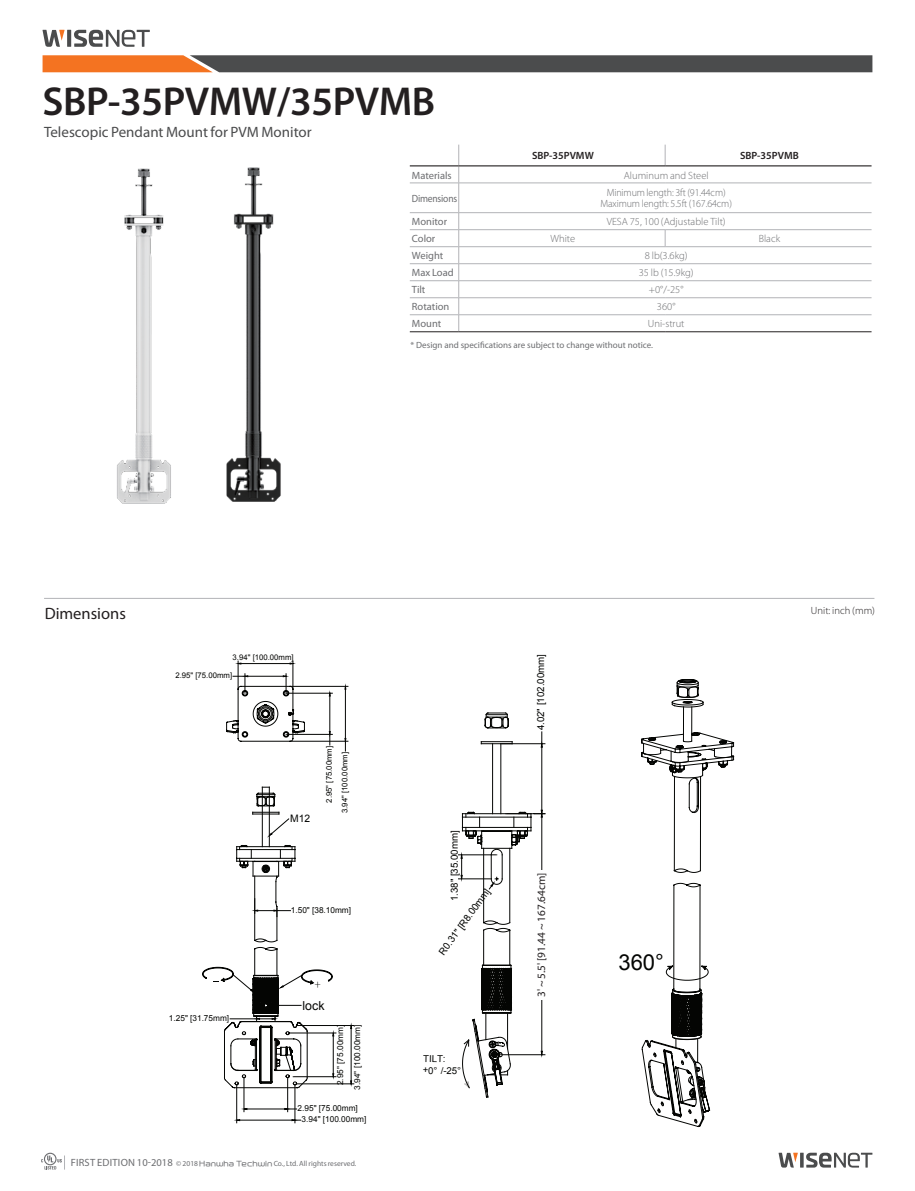
<style>
.page{position:relative;width:915px;height:1191px;background:#fff}
.page>*{position:absolute;margin:0;border:0;box-sizing:border-box;transform-origin:0 0}
.t1{font:600 40.5px "Myriad Pro";letter-spacing:-.01em;color:#231f20}
.t2{font:22.05px "Arial";color:#040503}
.t3{font:16.5px "Myriad Pro";color:#231f20}
.t4{font:15px "Myriad Pro";color:#4b4c4d}
.t5{font:12.6px "Sim Sun";color:#040503}
.t6{font:12.45px "Arial";color:#040503}
.t7{font:11.25px "Myriad Pro";color:#231f20}
.t8{font:300 10.5px "Myriad Pro";color:#6c6d70}
.t9{font:300 10.5px/10.5px "Myriad Pro";color:#6c6d70;text-align:center;scale:.95 1}
.t10{font:10.5px "Myriad Pro";color:#6c6d70}
.t11{font:600 10.5px "Myriad Pro";color:#231f20}
.t12{font:300 10.5px "Myriad Pro";color:#231f20}
.t13{font:10.5px "Myriad Pro";letter-spacing:-.02em;color:#6c6d70;scale:.91 1}
.t14{font:10.35px "Arial";color:#040503}
.t15{font:9.75px "Arial";color:#040503}
.t16{font:9.6px/11.6px "Arial";color:#040503}
.t17{font:9px "Myriad Pro";color:#6c6d70}
.t18{font:8.25px/17.2px "Arial";color:#040503;text-align:center}
.t19{font:7.8px/15.6px "Arial";color:#040503}
.t20{font:7.5px "Myriad Pro";color:#6c6d70}
.s1{font-size:10.5px}
.s2{font-family:"Hanwha L"}
.s3{font-family:"Adobe Song Std";font-weight:300}
</style>
<div class="page">
<svg style="left:226px;top:661px;width:122px;height:90px"></svg>
<svg style="left:202px;top:787px;width:152px;height:336px"></svg>
<svg style="left:458px;top:712px;width:87px;height:385px"></svg>
<svg style="left:641px;top:679px;width:92px;height:447px"></svg>
<svg style="left:43px;top:55px;width:829px;height:17px;background:#6e5749"></svg>
<hr style="left:44px;top:598px;width:830px;height:1px;background:#b2b3b7">
<svg style="left:67px;top:30px;width:4px;height:17px"></svg>
<svg style="left:74px;top:30px;width:76px;height:17px"></svg>
<svg style="left:42px;top:30px;width:23px;height:17px"></svg>
<svg style="left:799px;top:1152px;width:4px;height:15px"></svg>
<svg style="left:806px;top:1152px;width:66px;height:15px"></svg>
<svg style="left:778px;top:1152px;width:19px;height:15px"></svg>
<svg style="left:41px;top:1152px;width:24px;height:17px"></svg>
<img style="left:226px;top:167px;width:55px;height:335px">
<img style="left:117px;top:169px;width:54px;height:334px">
<div style="left:520px;top:870px;width:41px;height:129px;background:#fff"></div>
<hr style="left:409px;top:183px;width:49px;height:1px;background:#b2b3b7">
<hr style="left:409px;top:229px;width:49px;height:1px;background:#b2b3b7">
<hr style="left:409px;top:246px;width:49px;height:1px;background:#b2b3b7">
<hr style="left:409px;top:263px;width:49px;height:1px;background:#b2b3b7">
<hr style="left:409px;top:280px;width:49px;height:1px;background:#b2b3b7">
<hr style="left:409px;top:297px;width:49px;height:1px;background:#b2b3b7">
<hr style="left:409px;top:314px;width:49px;height:1px;background:#b2b3b7">
<hr style="left:409px;top:212px;width:49px;height:1px;background:#b2b3b7">
<svg style="left:458px;top:145px;width:1px;height:186px"></svg>
<hr style="left:409px;top:331px;width:49px;height:1px;background:#231f20">
<hr style="left:458px;top:331px;width:207px;height:1px;background:#231f20">
<hr style="left:665px;top:331px;width:206px;height:1px;background:#231f20">
<svg style="left:664px;top:145px;width:1px;height:20px"></svg>
<svg style="left:664px;top:230px;width:1px;height:16px"></svg>
<hr style="left:458px;top:183px;width:207px;height:1px;background:#b2b3b7">
<hr style="left:665px;top:183px;width:206px;height:1px;background:#b2b3b7">
<hr style="left:458px;top:212px;width:207px;height:1px;background:#b2b3b7">
<hr style="left:665px;top:212px;width:206px;height:1px;background:#b2b3b7">
<hr style="left:458px;top:229px;width:207px;height:1px;background:#b2b3b7">
<hr style="left:665px;top:229px;width:206px;height:1px;background:#b2b3b7">
<hr style="left:458px;top:246px;width:207px;height:1px;background:#b2b3b7">
<hr style="left:665px;top:246px;width:206px;height:1px;background:#b2b3b7">
<hr style="left:458px;top:263px;width:207px;height:1px;background:#b2b3b7">
<hr style="left:665px;top:263px;width:206px;height:1px;background:#b2b3b7">
<hr style="left:458px;top:280px;width:207px;height:1px;background:#b2b3b7">
<hr style="left:665px;top:280px;width:206px;height:1px;background:#b2b3b7">
<hr style="left:458px;top:297px;width:207px;height:1px;background:#b2b3b7">
<hr style="left:665px;top:297px;width:206px;height:1px;background:#b2b3b7">
<hr style="left:458px;top:314px;width:207px;height:1px;background:#b2b3b7">
<hr style="left:665px;top:314px;width:206px;height:1px;background:#b2b3b7">
<hr style="left:409px;top:165px;width:49px;height:1px;background:#231f20">
<hr style="left:458px;top:165px;width:207px;height:1px;background:#231f20">
<hr style="left:665px;top:165px;width:206px;height:1px;background:#231f20">
<h1 class="t1" style="left:43px;top:76px;width:394px">SBP-35PVMW/35PVMB</h1>
<h3 class="t4" style="left:44px;top:122px;width:269px">Telescopic Pendant Mount for PVM Monitor</h3>
<p class="t11" style="left:532px;top:149px;width:63px">SBP-35PVMW</p>
<p class="t11" style="left:739px;top:149px;width:60px">SBP-35PVMB</p>
<p class="t10" style="left:412px;top:168px;width:41px">Materials</p>
<p class="t8" style="left:623px;top:169px;width:86px">Aluminum and Steel</p>
<p class="t13" style="left:412px;top:192px;width:51px">Dimensions</p>
<p class="t9" style="left:600px;top:188px;width:140px">Minimum length: 3ft (91.44cm)<br>Maximum length: 5.5ft (167.64cm)</p>
<p class="t10" style="left:412px;top:215px;width:37px">Monitor</p>
<p class="t8" style="left:606px;top:215px;width:120px">VESA 75, 100 (Adjustable Tilt)</p>
<p class="t10" style="left:412px;top:232px;width:25px">Color</p>
<p class="t8" style="left:550px;top:232px;width:26px">White</p>
<p class="t8" style="left:758px;top:232px;width:23px">Black</p>
<p class="t10" style="left:412px;top:249px;width:33px">Weight</p>
<p class="t8" style="left:644px;top:249px;width:44px">8 lb(3.6kg)</p>
<p class="t10" style="left:412px;top:266px;width:43px">Max Load</p>
<p class="t8" style="left:638px;top:266px;width:56px">35 lb (15.9kg)</p>
<p class="t10" style="left:412px;top:283px;width:15px">Tilt</p>
<p class="t8" style="left:648px;top:283px;width:36px">+0°/-25°</p>
<p class="t10" style="left:412px;top:300px;width:39px">Rotation</p>
<p class="t8" style="left:656px;top:300px;width:20px">360°</p>
<p class="t10" style="left:412px;top:317px;width:31px">Mount</p>
<p class="t8" style="left:647px;top:317px;width:38px">Uni-strut</p>
<p class="t17" style="left:410px;top:339px;width:244px">* Design and specifications are subject to change without notice.</p>
<h3 class="t3" style="left:45px;top:603px;width:83px">Dimensions</h3>
<p class="t12" style="left:810px;top:604px;width:66px">Unit: inch (mm)</p>
<p class="t19" style="left:232px;top:650px;width:62px">3.94" [100.00mm]</p>
<p class="t19" style="left:175px;top:668px;width:58px">2.95" [75.00mm]</p>
<p class="t18" style="left:169px;top:1009px;width:62px">1.25" [31.75mm]</p>
<p class="t14" style="left:290px;top:811px;width:22px">M12</p>
<p class="t19" style="left:321px;top:813px;width:69px;text-indent:10px;rotate:-90deg">2.95" [75.00mm]<br>3.94" [100.00mm]</p>
<p class="t18" style="left:291px;top:901px;width:62px">1.50" [38.10mm]</p>
<p class="t5" style="left:314px;top:978px;width:8px">+</p>
<p class="t6" style="left:302px;top:997px;width:23px">lock</p>
<p class="t18" style="left:331px;top:1089px;width:66px;rotate:-90deg">2.95" [75.00mm]<br>3.94" [100.00mm]</p>
<p class="t18" style="left:301px;top:1102px;width:66px;line-height:11.1px;text-align:left;text-indent:-4px">2.95" [75.00mm]<br>3.94" [100.00mm]</p>
<p class="t20" style="left:71px;top:1158px;width:287px"><span class="s1">FIRST EDITION 10-2018</span> © 2018 <span class="s2">Hanwha Techwin</span> Co., Ltd. All rights reserved.</p>
<p class="t15" style="left:448px;top:901px;width:72px;rotate:-90deg">1.38" [35.00mm]</p>
<p class="t15" style="left:436px;top:950px;width:81px;rotate:-54deg">R0.31" [R8.00mm]</p>
<p class="t16" style="left:423px;top:1052px;width:40px;rotate:1deg">TILT: +0° /-25°</p>
<p class="t15" style="left:534px;top:730px;width:78px;rotate:-90deg">4.02" [102.00mm]</p>
<p class="t7" style="left:534px;top:997px;width:126px;rotate:-90deg">3' ~ 5.5' [91.44 ~ 167.64cm]</p>
<p class="t15" style="left:535px;top:974px;width:86px;rotate:-90deg">MAX:9.0'<span class="s3">～</span>MIN:5.0'</p>
<h2 class="t2" style="left:618px;top:948px;width:47px">360°</h2>
</div>
